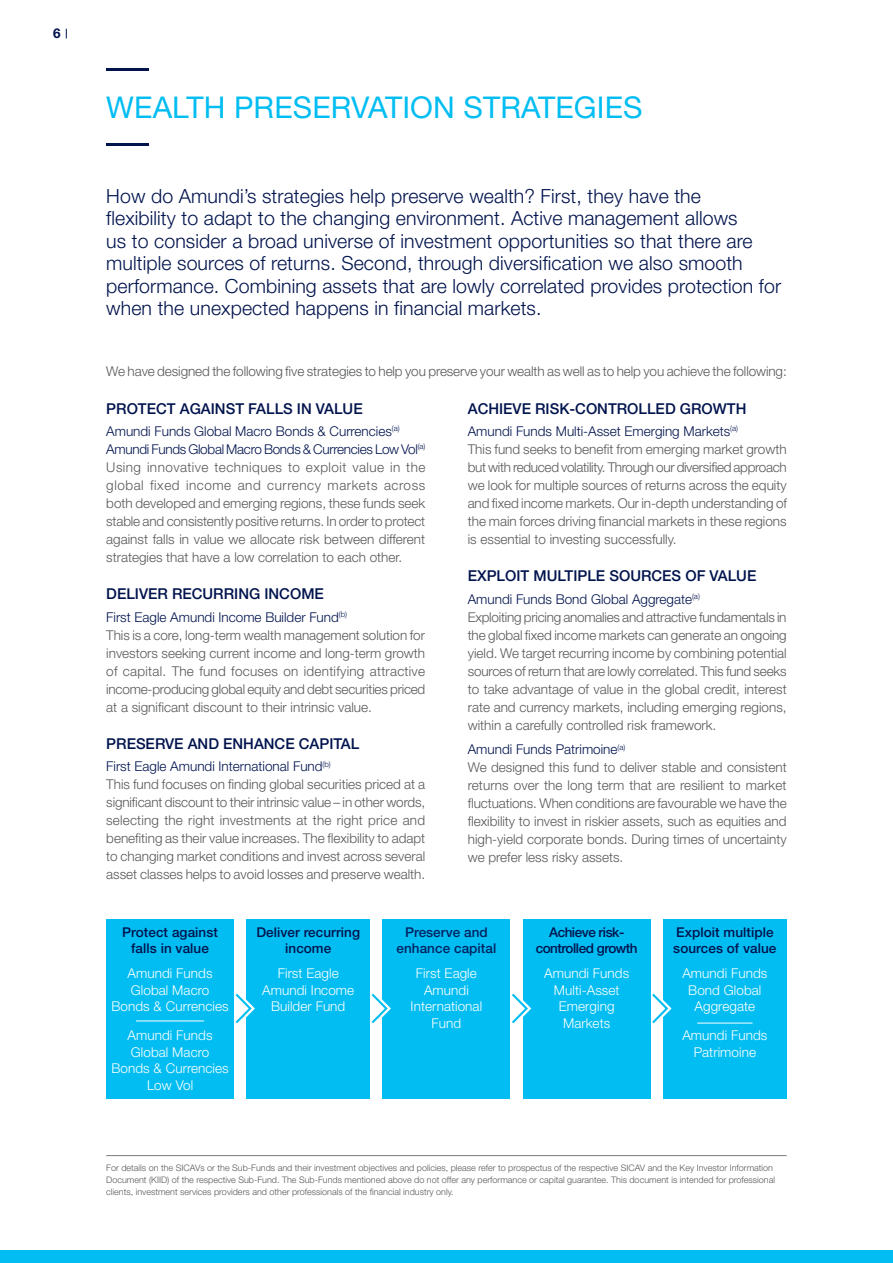
<style>
.page{position:relative;width:893px;height:1263px;background:#fff}
.page>*{position:absolute;margin:0;border:0;box-sizing:border-box;transform-origin:0 0}
.P_Titre__cyan_75{font:30px "Helvetica Neue LT Std";letter-spacing:.005em;color:#01bdf2}
.P_Introduction{font:300 19.5px/22.5px "Helvetica Neue LT Std";letter-spacing:.005em;color:#00134d}
.P_Inter-titre_bleu_n{font:500 15px "Helvetica Neue LT Std";color:#00134d}
.P_Texte_courant{font:300 13.5px/18px "Helvetica Neue LT Std";color:#57585a;text-align:justify}
.T_Texte_gris{font:300 13.5px/16.5px "Helvetica Neue LT Std";letter-spacing:.005em;color:#fff;text-align:center}
.P_Texte_courant-2{font:300 13.5px "Helvetica Neue LT Std";color:#00134d}
.T_Texte_gris-2{font:500 13.5px/16.5px "Helvetica Neue LT Std";letter-spacing:.005em;color:#00134d;text-align:center}
.P_Texte_courant-3{font:300 13.5px "Helvetica Neue LT Std";letter-spacing:-.02em;color:#00134d}
.T_Texte_gris-3{font:500 13.5px/16.5px "Helvetica Neue LT Std";letter-spacing:-.035em;color:#00134d;text-align:center}
.T_Texte_gris-4{font:500 13.5px/16.5px "Helvetica Neue LT Std";letter-spacing:.005em;color:#002361;text-align:center}
.t1{font:700 13.5px "Helvetica Neue LT Std";color:#00134d}
.P_Note{font:300 9px/12px "Helvetica Neue LT Std";color:#57585a}
</style>
<div class="page">
<div style="left:0;top:1250px;width:893px;height:13px;background:#01bdf2"></div>
<hr style="left:106px;top:68px;width:43px;height:3px;background:#00134d">
<hr style="left:106px;top:143px;width:43px;height:3px;background:#00134d">
<hr style="left:106px;top:1155px;width:681px;height:1px;background:#787a7d">
<div style="left:663px;top:918px;width:123px;height:180px;background:#01bdf2"></div>
<hr style="left:697px;top:1023px;width:55px;height:1px;background:#fff">
<svg style="left:650px;top:983px;width:22px;height:51px"></svg>
<div style="left:523px;top:918px;width:127px;height:180px;background:#01bdf2"></div>
<svg style="left:512px;top:993px;width:20px;height:31px"></svg>
<div style="left:383px;top:918px;width:127px;height:180px;background:#01bdf2"></div>
<svg style="left:371px;top:983px;width:20px;height:51px"></svg>
<div style="left:247px;top:918px;width:123px;height:180px;background:#01bdf2"></div>
<svg style="left:235px;top:983px;width:20px;height:51px"></svg>
<div style="left:106px;top:918px;width:128px;height:180px;background:#01bdf2"></div>
<hr style="left:136px;top:1020px;width:68px;height:1px;background:#fff">
<p class="t1" style="left:53px;top:25px;width:9px">6</p>
<p class="P_Titre__cyan_75" style="left:106px;top:89px;width:538px">WEALTH PRESERVATION STRATEGIES</p>
<p class="P_Introduction" style="left:106px;top:184px;width:676px">How do Amundi’s strategies help preserve wealth? First, they have the<br>flexibility to adapt to the changing environment. Active management allows<br>us to consider a broad universe of investment opportunities so that there are multiple sources of returns. Second, through diversification we also smooth performance. Combining assets that are lowly correlated provides protection for when the unexpected happens in financial markets.</p>
<p class="P_Texte_courant" style="left:106px;top:362px;width:682px">We have designed the following five strategies to help you preserve your wealth as well as to help you achieve the following:</p>
<p class="P_Inter-titre_bleu_n" style="left:106px;top:399px;width:258px">PROTECT AGAINST FALLS IN VALUE</p>
<p class="P_Texte_courant-2" style="left:106px;top:423px;width:295px">Amundi Funds Global Macro Bonds &amp; Currencies<sup>(a)</sup></p>
<p class="P_Texte_courant-3" style="left:106px;top:441px;width:320px">Amundi Funds Global Macro Bonds &amp; Currencies Low Vol<sup>(a)</sup></p>
<p class="P_Texte_courant" style="left:106px;top:458px;width:321px">Using innovative techniques to exploit value in the global fixed income and currency markets across both developed and emerging regions, these funds seek stable and consistently positive returns. In order to protect against falls in value we allocate risk between different strategies that have a low correlation to each other.</p>
<p class="P_Inter-titre_bleu_n" style="left:106px;top:585px;width:219px">DELIVER RECURRING INCOME</p>
<p class="P_Texte_courant-2" style="left:106px;top:608px;width:242px">First Eagle Amundi Income Builder Fund<sup>(b)</sup></p>
<p class="P_Texte_courant" style="left:106px;top:625px;width:321px">This is a core, long-term wealth management solution for investors seeking current income and long-term growth of capital. The fund focuses on identifying attractive income-producing global equity and debt securities priced at a significant discount to their intrinsic value.</p>
<p class="P_Inter-titre_bleu_n" style="left:106px;top:735px;width:255px">PRESERVE AND ENHANCE CAPITAL</p>
<p class="P_Texte_courant-2" style="left:106px;top:758px;width:226px">First Eagle Amundi International Fund<sup>(b)</sup></p>
<p class="P_Texte_courant" style="left:106px;top:775px;width:320px">This fund focuses on finding global securities priced at a significant discount to their intrinsic value – in other words, selecting the right investments at the right price and benefiting as their value increases. The flexibility to adapt to changing market conditions and invest across several asset classes helps to avoid losses and preserve wealth.</p>
<p class="P_Inter-titre_bleu_n" style="left:468px;top:399px;width:280px">ACHIEVE RISK-CONTROLLED GROWTH</p>
<p class="P_Texte_courant-2" style="left:468px;top:423px;width:272px">Amundi Funds Multi-Asset Emerging Markets<sup>(a)</sup></p>
<p class="P_Texte_courant" style="left:468px;top:440px;width:321px">This fund seeks to benefit from emerging market growth but with reduced volatility. Through our diversified approach we look for multiple sources of returns across the equity and fixed income markets. Our in-depth understanding of the main forces driving financial markets in these regions is essential to investing successfully.</p>
<p class="P_Inter-titre_bleu_n" style="left:468px;top:567px;width:290px">EXPLOIT MULTIPLE SOURCES OF VALUE</p>
<p class="P_Texte_courant-2" style="left:468px;top:590px;width:234px">Amundi Funds Bond Global Aggregate<sup>(a)</sup></p>
<p class="P_Texte_courant" style="left:468px;top:607px;width:321px">Exploiting pricing anomalies and attractive fundamentals in the global fixed income markets can generate an ongoing yield. We target recurring income by combining potential sources of return that are lowly correlated. This fund seeks to take advantage of value in the global credit, interest rate and currency markets, including emerging regions, within a carefully controlled risk framework.</p>
<p class="P_Texte_courant-2" style="left:468px;top:741px;width:159px">Amundi Funds Patrimoine<sup>(a)</sup></p>
<p class="P_Texte_courant" style="left:468px;top:758px;width:321px">We designed this fund to deliver stable and consistent returns over the long term that are resilient to market fluctuations. When conditions are favourable we have the flexibility to invest in riskier assets, such as equities and high-yield corporate bonds. During times of uncertainty we prefer less risky assets.</p>
<p class="T_Texte_gris-2" style="left:122px;top:923px;width:97px">Protect against falls in value</p>
<p class="T_Texte_gris" style="left:111px;top:965px;width:119px">Amundi Funds<br>Global Macro<br>Bonds &amp; Currencies</p>
<p class="T_Texte_gris" style="left:111px;top:1027px;width:119px">Amundi Funds<br>Global Macro<br>Bonds &amp; Currencies<br>Low Vol</p>
<p class="T_Texte_gris-2" style="left:256px;top:923px;width:105px">Deliver recurring income</p>
<p class="T_Texte_gris" style="left:262px;top:965px;width:94px">First Eagle<br>Amundi Income<br>Builder Fund</p>
<p class="T_Texte_gris-4" style="left:397px;top:923px;width:101px">Preserve and enhance capital</p>
<p class="T_Texte_gris" style="left:411px;top:965px;width:73px">First Eagle<br>Amundi<br>International<br>Fund</p>
<p class="T_Texte_gris-3" style="left:536px;top:923px;width:103px">Achieve risk&shy;controlled growth</p>
<p class="T_Texte_gris" style="left:544px;top:965px;width:86px">Amundi Funds<br>Multi-Asset<br>Emerging<br>Markets</p>
<p class="T_Texte_gris-2" style="left:673px;top:923px;width:105px;text-align:left">Exploit multiple sources of value</p>
<p class="T_Texte_gris" style="left:682px;top:965px;width:86px">Amundi Funds<br>Bond Global<br>Aggregate</p>
<p class="T_Texte_gris" style="left:682px;top:1027px;width:86px">Amundi Funds<br>Patrimoine</p>
<p class="P_Note" style="left:106px;top:1161px;width:670px">For details on the SICAVs or the Sub-Funds and their investment objectives and policies, please refer to prospectus of the respective SICAV and the Key Investor Information<br>Document (KIID) of the respective Sub-Fund. The Sub-Funds mentioned above do not offer any performance or capital guarantee. This document is intended for professional clients, investment services providers and other professionals of the financial industry only.</p>
</div>
